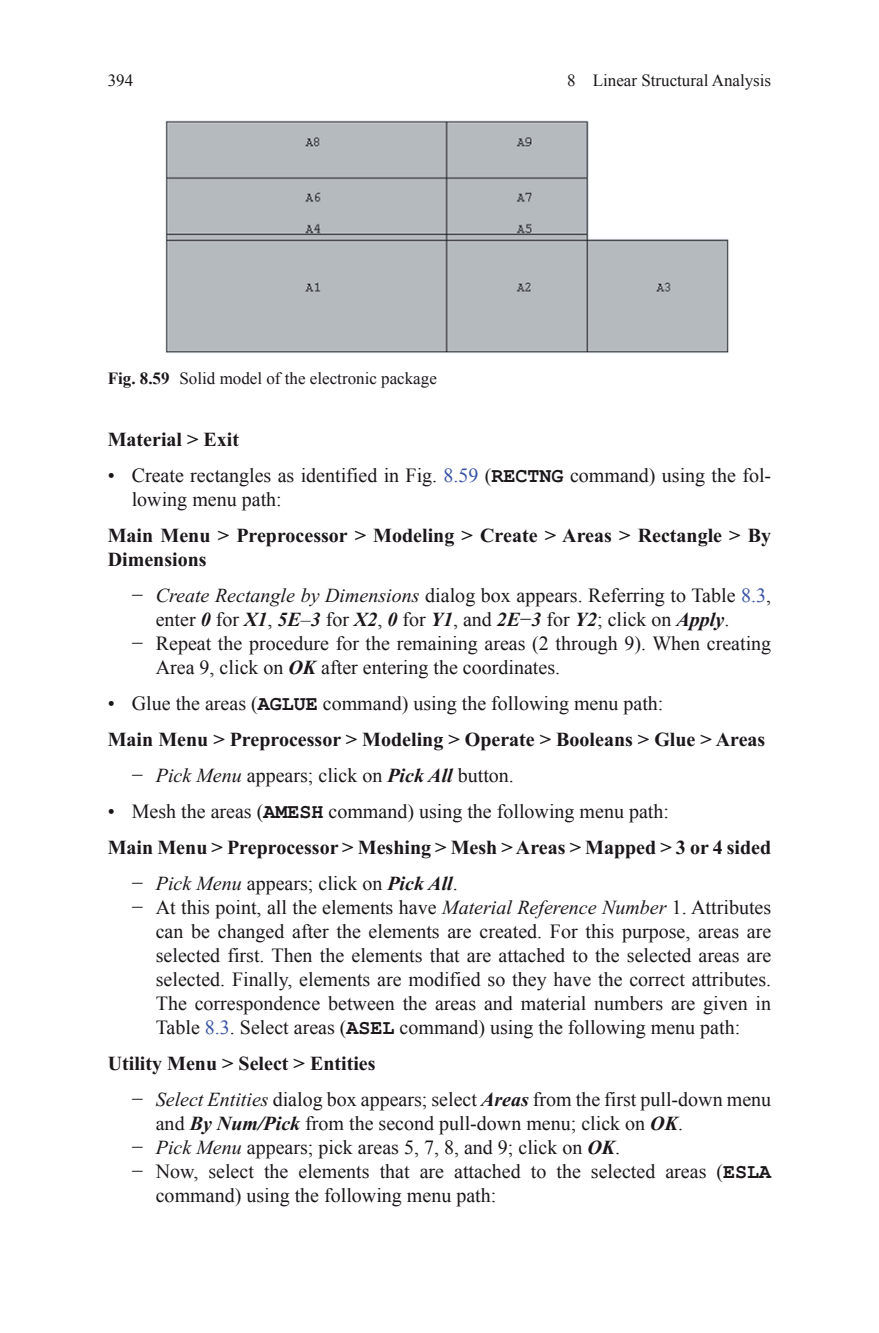
<style>
.page{position:relative;width:879px;height:1333px;background:#fff}
.page>*{position:absolute;margin:0;border:0;box-sizing:border-box;transform-origin:0 0}
.t1{font:20px/24px "Qrhkhc Dncgfy Times New Roman";color:#1a161a}
.t2{font:20px/24px "Lgwbpv Msdsqx Times New Roman PS Bold MT2";color:#1a161a}
.t3{font:17px "Qrhkhc Dncgfy Times New Roman";color:#1a161a}
.s1{font-family:"Gcmfss Tlrgkb Times New Roman";font-weight:700}
.s2{color:#3853a3}
.s3{font-family:"Pmtylq Whjjmr Courier New";font-weight:700}
.s4{font-family:"Rkwkkb Cnhxwy Times New Roman PS Italic MT2"}
.s5{font-family:"Fgydmg Qbqgls Times New Roman PSMT2"}
.s6{font-family:"Lngtcl Wtwynv Times New Roman";font-weight:700;font-style:italic}
</style>
<div class="page">
<img style="left:165px;top:120px;width:564px;height:233px">
<p class="t3" style="left:108px;top:69px;width:27px">394</p>
<p class="t3" style="left:567px;top:69px;width:205px">8 Linear Structural Analysis</p>
<p class="t3" style="left:108px;top:367px;width:331px"><span class="s1">Fig. 8.59</span> Solid model of the electronic package</p>
<p class="t2" style="left:108px;top:426px;width:133px">Material &gt; Exit</p>
<p class="t1" style="left:132px;top:463px;width:641px;text-indent:-24px">• Create rectangles as identified in Fig. <span class="s2">8.59</span> (<span class="s3">RECTNG</span> command) using the fol&shy;lowing menu path:</p>
<p class="t2" style="left:108px;top:522px;width:665px">Main Menu &gt; Preprocessor &gt; Modeling &gt; Create &gt; Areas &gt; Rectangle &gt; By<br>Dimensions</p>
<p class="t1" style="left:132px;top:583px;width:641px">− <span class="s4">Create Rectangle by Dimensions</span> dialog box appears. Referring to Table <span class="s2">8.3</span>,</p>
<p class="t1" style="left:156px;top:607px;width:575px"><span class="s5">enter</span> <span class="s6">0</span> for <span class="s6">X1</span>, <span class="s6">5E</span><span class="s5">–</span><span class="s6">3</span> for <span class="s6">X2</span>, <span class="s6">0</span> for <span class="s6">Y1</span>, and <span class="s6">2E</span>−<span class="s6">3</span> for <span class="s6">Y2</span>; click on <span class="s6">Apply</span>.</p>
<p class="t1" style="left:132px;top:631px;width:641px">− Repeat the procedure for the remaining areas (2 through 9). When creating</p>
<p class="t1" style="left:156px;top:655px;width:406px">Area 9, click on <span class="s6">OK</span> after entering the coordinates.</p>
<p class="t1" style="left:108px;top:691px;width:557px">• Glue the areas (<span class="s3">AGLUE</span> command) using the following menu path:</p>
<p class="t2" style="left:108px;top:726px;width:659px">Main Menu &gt; Preprocessor &gt; Modeling &gt; Operate &gt; Booleans &gt; Glue &gt; Areas</p>
<p class="t1" style="left:132px;top:763px;width:384px">− <span class="s4">Pick Menu</span> appears; click on <span class="s6">Pick All</span> button.</p>
<p class="t1" style="left:108px;top:799px;width:563px">• Mesh the areas (<span class="s3">AMESH</span> command) using the following menu path:</p>
<p class="t2" style="left:108px;top:834px;width:665px">Main Menu &gt; Preprocessor &gt; Meshing &gt; Mesh &gt; Areas &gt; Mapped &gt; 3 or 4 sided</p>
<p class="t1" style="left:132px;top:871px;width:327px">− <span class="s4">Pick Menu</span> appears; click on <span class="s6">Pick All</span>.</p>
<p class="t1" style="left:132px;top:895px;width:641px">− At this point, all the elements have <span class="s4">Material Reference Number</span> 1. Attributes</p>
<p class="t1" style="left:156px;top:919px;width:617px">can be changed after the elements are created. For this purpose, areas are</p>
<p class="t1" style="left:156px;top:943px;width:617px">selected first. Then the elements that are attached to the selected areas are</p>
<p class="t1" style="left:156px;top:967px;width:617px">selected. Finally, elements are modified so they have the correct attributes.</p>
<p class="t1" style="left:156px;top:991px;width:617px">The correspondence between the areas and material numbers are given in</p>
<p class="t1" style="left:156px;top:1015px;width:586px">Table <span class="s2">8.3</span>. Select areas (<span class="s3">ASEL</span> command) using the following menu path:</p>
<p class="t2" style="left:108px;top:1050px;width:269px">Utility Menu &gt; Select &gt; Entities</p>
<p class="t1" style="left:132px;top:1087px;width:641px">− <span class="s4">Select Entities</span> dialog box appears; select <span class="s6">Areas</span> from the first pull-down menu</p>
<p class="t1" style="left:156px;top:1111px;width:529px"><span class="s5">and</span> <span class="s6">By Num/Pick</span> from the second pull-down menu; click on <span class="s6">OK</span>.</p>
<p class="t1" style="left:132px;top:1135px;width:490px">− <span class="s4">Pick Menu</span> appears; pick areas 5, 7, 8, and 9; click on <span class="s6">OK</span>.</p>
<p class="t1" style="left:132px;top:1159px;width:641px">− Now, select the elements that are attached to the selected areas (<span class="s3">ESLA</span></p>
<p class="t1" style="left:156px;top:1183px;width:342px">command) using the following menu path:</p>
</div>
